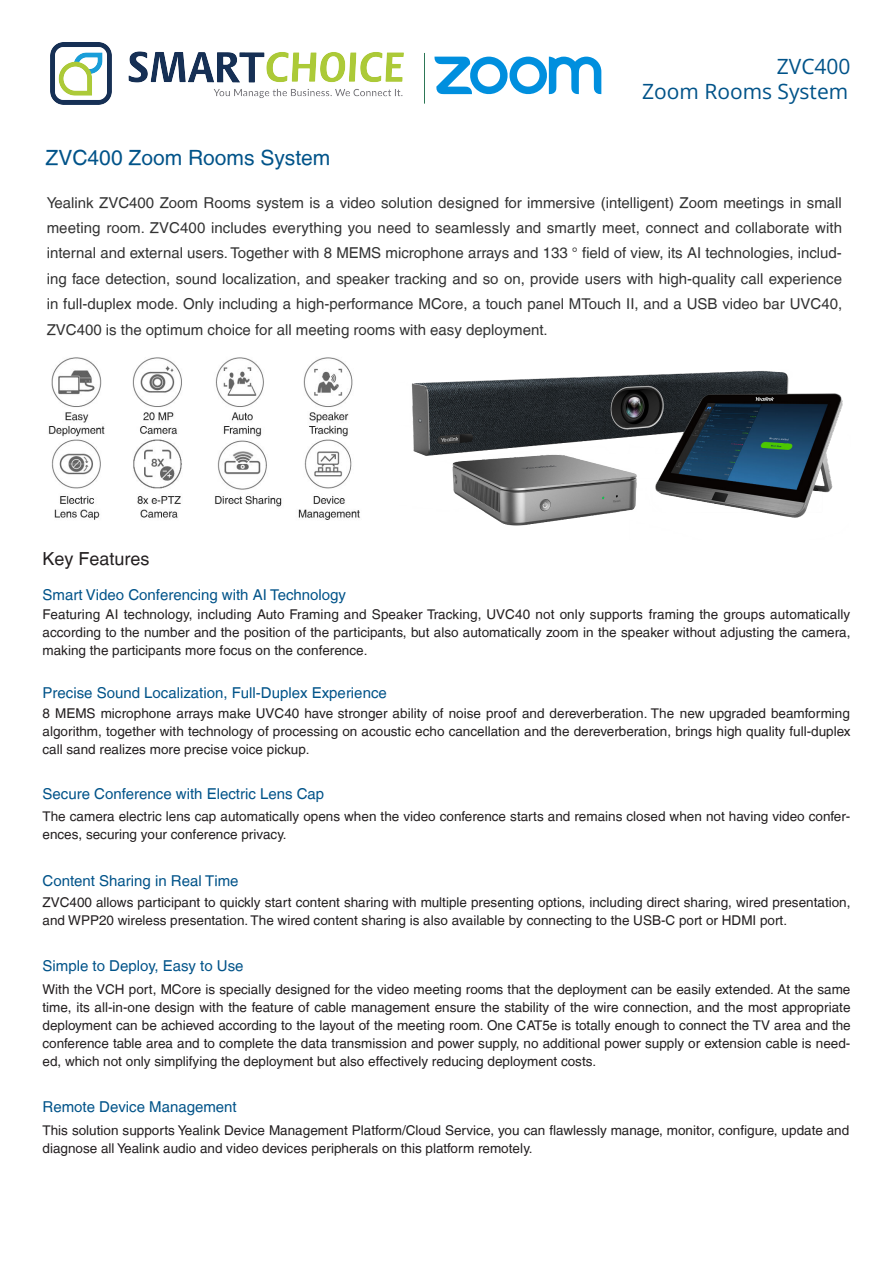
<style>
.page{position:relative;width:893px;height:1263px;background:#fff}
.page>*{position:absolute;margin:0;border:0;box-sizing:border-box;transform-origin:0 0}
.机型介绍{font:21px "Helvetica LT";color:#005389}
.机型名{font:21px/24.9px "Open Sans";color:#005389;text-align:right}
.h-机型介绍{font:18px "Helvetica LT";color:#231f20}
.机型介绍-2{font:15px/25.5px "Helvetica LT";color:#333;text-align:justify}
.h-机型介绍-2{font:15px "Helvetica LT";color:#005389}
.h-机型介绍-3{font:13.5px/18px "Helvetica LT";color:#231f20;text-align:justify}
</style>
<div class="page">
<svg style="left:434px;top:57px;width:167px;height:38px"></svg>
<hr style="left:424px;top:53px;width:1px;height:51px;background:#2d7756">
<img style="left:411px;top:371px;width:432px;height:155px">
<img style="left:48px;top:357px;width:312px;height:163px">
<img style="left:50px;top:43px;width:353px;height:62px">
<p class="机型名" style="left:642px;top:53px;width:210px">ZVC400<br>Zoom Rooms System</p>
<p class="机型介绍" style="left:46px;top:145px;width:286px">ZVC400 Zoom Rooms System</p>
<p class="机型介绍-2" style="left:47px;top:189px;width:797px">Yealink ZVC400 Zoom Rooms system is a video solution designed for immersive (intelligent) Zoom meetings in small meeting room. ZVC400 includes everything you need to seamlessly and smartly meet, connect and collaborate with internal and external users. Together with 8 MEMS microphone arrays and 133 ° field of view, its AI technologies, includ&shy;ing face detection, sound localization, and speaker tracking and so on, provide users with high-quality call experience in full-duplex mode. Only including a high-performance MCore, a touch panel MTouch II, and a USB video bar UVC40, ZVC400 is the optimum choice for all meeting rooms with easy deployment.</p>
<p class="h-机型介绍" style="left:43px;top:548px;width:109px">Key Features</p>
<p class="h-机型介绍-2" style="left:43px;top:586px;width:305px">Smart Video Conferencing with AI Technology</p>
<p class="h-机型介绍-3" style="left:43px;top:605px;width:809px">Featuring AI technology, including Auto Framing and Speaker Tracking, UVC40 not only supports framing the groups automatically according to the number and the position of the participants, but also automatically zoom in the speaker without adjusting the camera, making the participants more focus on the conference.</p>
<p class="h-机型介绍-2" style="left:43px;top:684px;width:346px">Precise Sound Localization, Full-Duplex Experience</p>
<p class="h-机型介绍-3" style="left:43px;top:704px;width:809px">8 MEMS microphone arrays make UVC40 have stronger ability of noise proof and dereverberation. The new upgraded beamforming algorithm, together with technology of processing on acoustic echo cancellation and the dereverberation, brings high quality full-duplex call sand realizes more precise voice pickup.</p>
<p class="h-机型介绍-2" style="left:43px;top:785px;width:283px">Secure Conference with Electric Lens Cap</p>
<p class="h-机型介绍-3" style="left:43px;top:807px;width:809px">The camera electric lens cap automatically opens when the video conference starts and remains closed when not having video confer&shy;ences, securing your conference privacy.</p>
<p class="h-机型介绍-2" style="left:43px;top:872px;width:197px">Content Sharing in Real Time</p>
<p class="h-机型介绍-3" style="left:43px;top:894px;width:809px">ZVC400 allows participant to quickly start content sharing with multiple presenting options, including direct sharing, wired presentation, and WPP20 wireless presentation. The wired content sharing is also available by connecting to the USB-C port or HDMI port.</p>
<p class="h-机型介绍-2" style="left:43px;top:957px;width:203px">Simple to Deploy, Easy to Use</p>
<p class="h-机型介绍-3" style="left:43px;top:980px;width:810px">With the VCH port, MCore is specially designed for the video meeting rooms that the deployment can be easily extended. At the same time, its all-in-one design with the feature of cable management ensure the stability of the wire connection, and the most appropriate deployment can be achieved according to the layout of the meeting room. One CAT5e is totally enough to connect the TV area and the conference table area and to complete the data transmission and power supply, no additional power supply or extension cable is need&shy;ed, which not only simplifying the deployment but also effectively reducing deployment costs.</p>
<p class="h-机型介绍-2" style="left:43px;top:1098px;width:196px">Remote Device Management</p>
<p class="h-机型介绍-3" style="left:43px;top:1121px;width:808px">This solution supports Yealink Device Management Platform/Cloud Service, you can flawlessly manage, monitor, configure, update and diagnose all Yealink audio and video devices peripherals on this platform remotely.</p>
</div>
